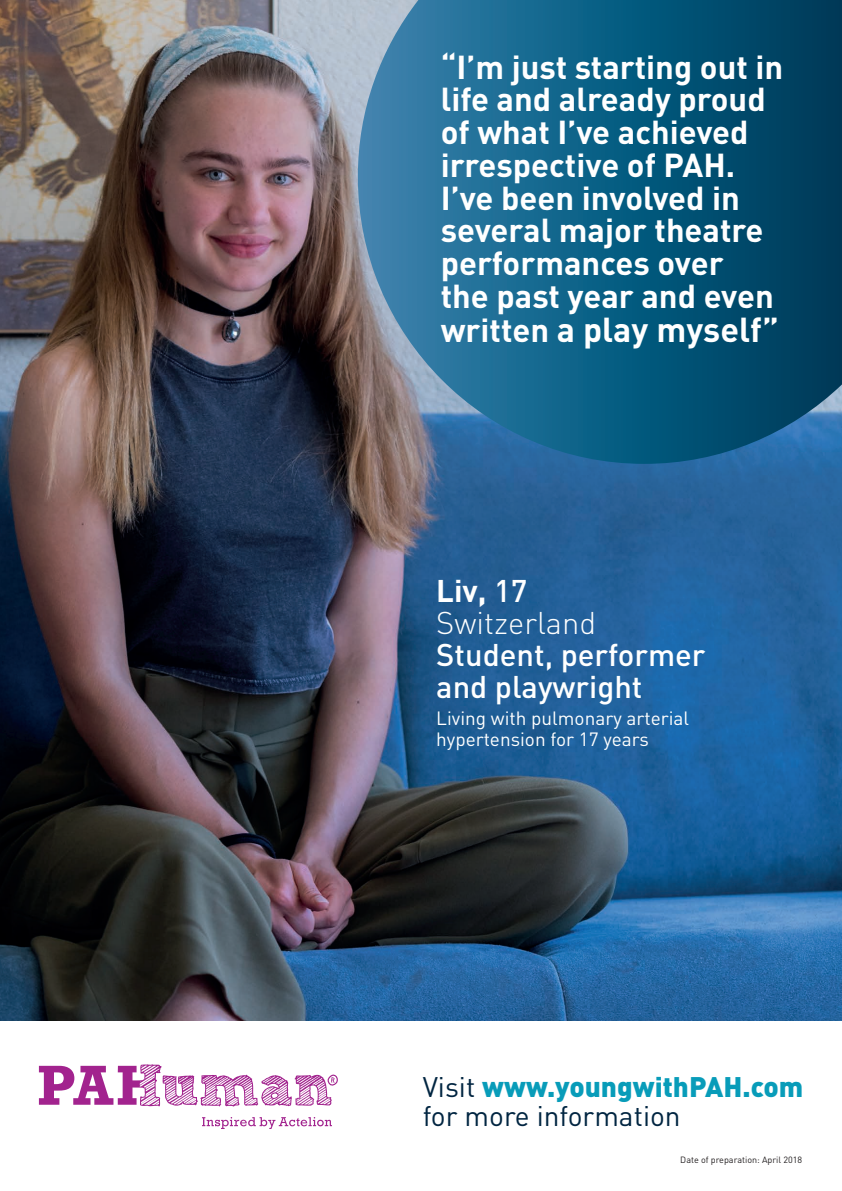
<style>
.page{position:relative;width:842px;height:1191px;background:#fff}
.page>*{position:absolute;margin:0;border:0;box-sizing:border-box;transform-origin:0 0}
.t1{font:700 34.2px "DIN";color:#fff}
.t2{font:700 32.8px/32.8px "DIN";color:#fff}
.t3{font:500 31px/32px "DIN";color:#fff}
.t4{font:300 31px "DIN";color:#fff}
.t5{font:700 31px "DIN";color:#fff}
.t6{font:28px/29px "DIN";color:#002541}
.t7{font:19px/21px "DIN";color:#fff}
.t8{font:9px "DIN";color:#231f20}
.s1{font-size:32.8px}
.s2{font-weight:500}
.s3{font-weight:900;color:#089cb9}
</style>
<div class="page">
<img style="left:0;top:0;width:842px;height:1020px">
<svg style="left:358px;top:0;width:484px;height:464px;background:#1b6285"></svg>
<svg style="left:39px;top:1064px;width:299px;height:42px"></svg>
<svg style="left:202px;top:1117px;width:130px;height:12px"></svg>
<p class="t2" style="left:441px;top:49px;width:344px">“I’m just starting out in life and already proud of what I’ve achieved irrespective of PAH.<br>I’ve been involved in several major theatre performances over<br>the past year and even</p>
<p class="t1" style="left:441px;top:307px;width:340px"><span class="s1">written</span> a play myself”</p>
<p class="t5" style="left:436px;top:570px;width:93px">Liv, <span class="s2">17</span></p>
<p class="t4" style="left:436px;top:604px;width:162px">Switzerland</p>
<p class="t3" style="left:436px;top:638px;width:271px">Student, performer and playwright</p>
<p class="t7" style="left:436px;top:707px;width:255px">Living with pulmonary arterial hypertension for 17 years</p>
<p class="t6" style="left:423px;top:1072px;width:382px">Visit <span class="s3">www.youngwithPAH.com </span>for more information</p>
<p class="t8" style="left:680px;top:1153px;width:123px">Date of preparation: April 2018</p>
</div>
